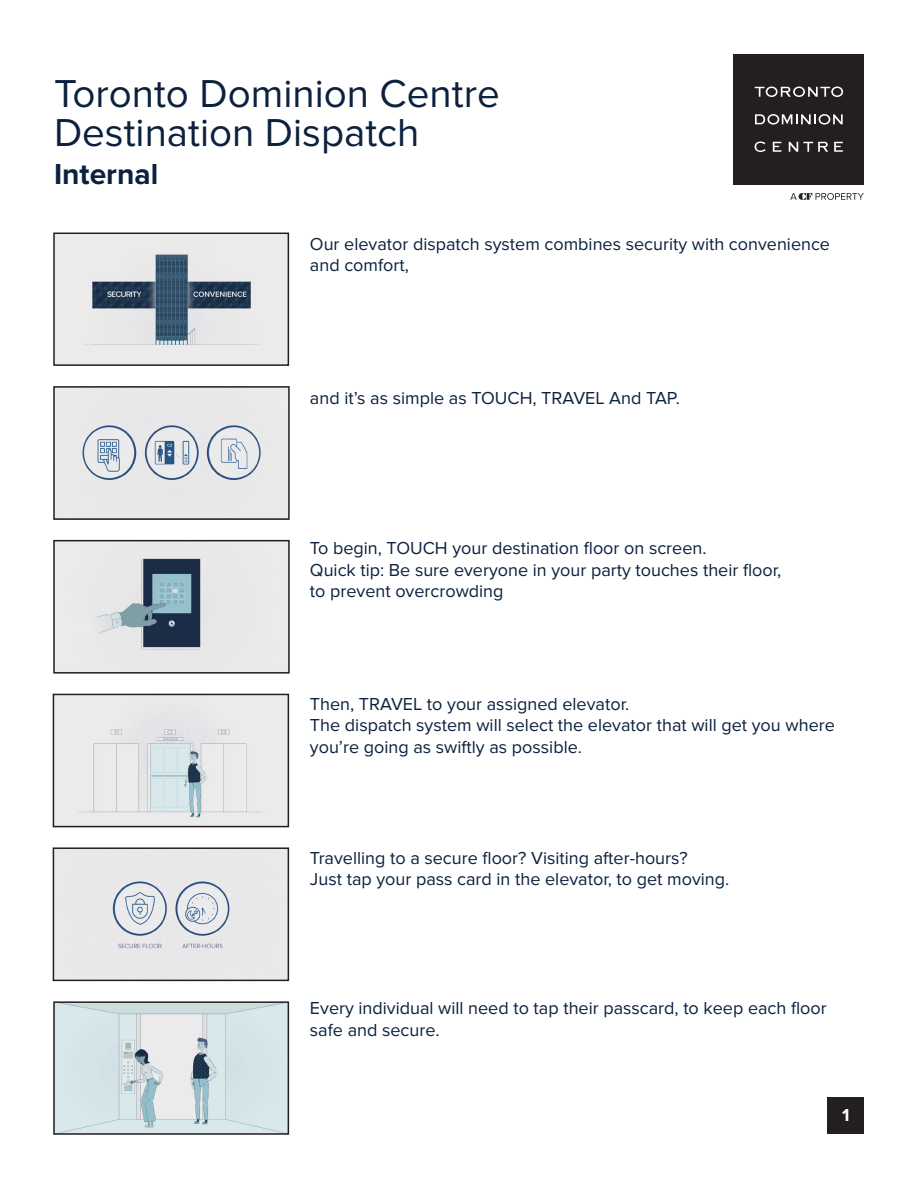
<style>
.page{position:relative;width:918px;height:1188px;background:#fff}
.page>*{position:absolute;margin:0;border:0;box-sizing:border-box;transform-origin:0 0}
.t1{font:40.35px/39px "Proxima Nova";color:#0b213e}
.t2{font:700 30px "Proxima Nova";color:#0b213e}
.t3{font:18px/21.6px "Proxima Nova";color:#0b213e}
.t4{font:700 18px "Proxima Nova";color:#fff}
</style>
<div class="page">
<svg style="left:790px;top:193px;width:74px;height:7px"></svg>
<div style="left:733px;top:54px;width:131px;height:131px;background:#231f20"></div>
<svg style="left:755px;top:87px;width:88px;height:10px"></svg>
<svg style="left:755px;top:114px;width:88px;height:11px"></svg>
<svg style="left:755px;top:142px;width:11px;height:10px"></svg>
<svg style="left:773px;top:142px;width:8px;height:10px"></svg>
<svg style="left:789px;top:142px;width:39px;height:10px"></svg>
<svg style="left:834px;top:142px;width:9px;height:10px"></svg>
<div style="left:827px;top:1097px;width:37px;height:37px;background:#231f20"></div>
<img style="left:56px;top:236px;width:230px;height:127px">
<div style="left:53px;top:233px;width:236px;height:133px;border:2px solid #231f20"></div>
<img style="left:56px;top:389px;width:231px;height:128px">
<div style="left:53px;top:386px;width:237px;height:134px;border:2px solid #231f20"></div>
<img style="left:56px;top:543px;width:231px;height:128px">
<div style="left:53px;top:540px;width:237px;height:134px;border:2px solid #231f20"></div>
<img style="left:56px;top:697px;width:230px;height:127px">
<div style="left:53px;top:694px;width:236px;height:133px;border:2px solid #231f20"></div>
<div style="left:56px;top:850px;width:230px;height:128px;background:#e9e9e9"></div>
<div style="left:53px;top:847px;width:236px;height:134px;border:2px solid #231f20"></div>
<img style="left:56px;top:1004px;width:230px;height:128px">
<div style="left:53px;top:1001px;width:236px;height:134px;border:2px solid #231f20"></div>
<h1 class="t1" style="left:54px;top:75px;width:447px">Toronto Dominion Centre<br>Destination Dispatch</h1>
<h2 class="t2" style="left:54px;top:157px;width:106px">Internal</h2>
<p class="t3" style="left:310px;top:233px;width:522px">Our elevator dispatch system combines security with convenience and comfort,</p>
<p class="t3" style="left:310px;top:387px;width:372px">and it’s as simple as TOUCH, TRAVEL And TAP.</p>
<p class="t3" style="left:310px;top:538px;width:398px">To begin, TOUCH your destination floor on screen.</p>
<p class="t3" style="left:310px;top:559px;width:473px">Quick tip: Be sure everyone in your party touches their floor, to prevent overcrowding</p>
<p class="t3" style="left:310px;top:693px;width:526px">Then, TRAVEL to your assigned elevator.<br>The dispatch system will select the elevator that will get you where you’re going as swiftly as possible.</p>
<p class="t3" style="left:310px;top:847px;width:379px">Travelling to a secure floor? Visiting after-hours?</p>
<p class="t3" style="left:310px;top:869px;width:421px">Just tap your pass card in the elevator, to get moving.</p>
<p class="t3" style="left:310px;top:998px;width:518px">Every individual will need to tap their passcard, to keep each floor safe and secure.</p>
<p class="t4" style="left:842px;top:1105px;width:9px">1</p>
</div>
